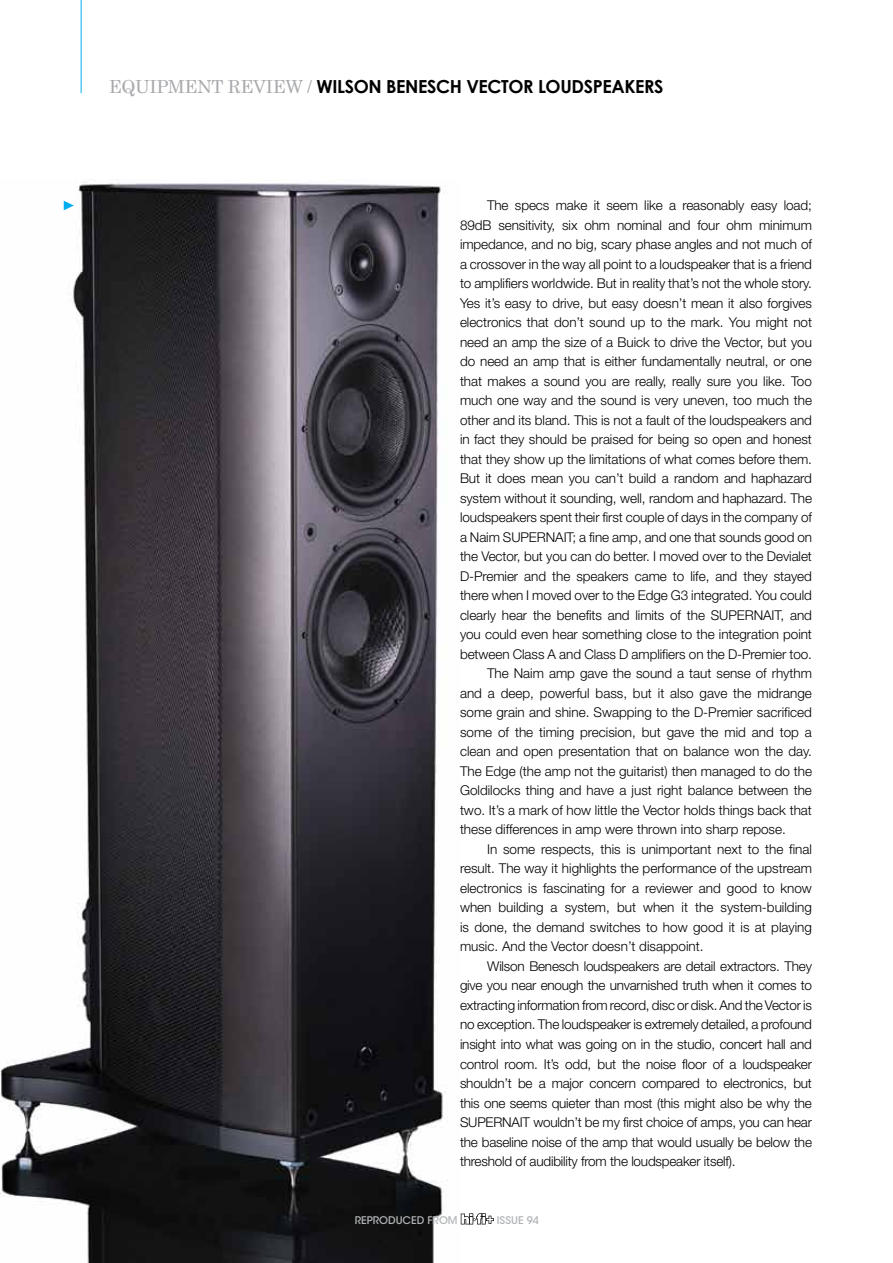
<style>
.page{position:relative;width:893px;height:1263px;background:#fff}
.page>*{position:absolute;margin:0;border:0;box-sizing:border-box;transform-origin:0 0}
.t1{font:700 18px "Century Gothic";letter-spacing:-.02em;color:#000}
.t2{font:18px "Century Schoolbook";color:#a7a9ac}
.t3{font:300 13.5px "Helvetica Neue LT Std";letter-spacing:-.005em;color:#000}
.t4{font:500 10.5px "ITC Avant Garde Std";color:#b1b4b6}
.s1{font-family:"Century Schoolbook";font-weight:400;color:#a7a9ac}
</style>
<div class="page">
<img style="left:0;top:179px;width:461px;height:1084px">
<hr style="left:81px;top:0;width:1px;height:93px;background:#00aeef">
<svg style="left:461px;top:1213px;width:33px;height:11px"></svg>
<svg style="left:64px;top:201px;width:10px;height:9px"></svg>
<h1 class="t2" style="left:109px;top:75px;width:27px">EQUIPM</h1>
<h1 class="t1" style="left:185px;top:75px;width:481px"><span class="s1">ENT REVIEW /</span> WILSON BENESCH VECTOR LOUDSPEAKERS</h1>
<p class="t3" style="left:487px;top:197px;width:326px">The specs make it seem like a reasonably easy load;</p>
<p class="t3" style="left:460px;top:216px;width:353px">89dB sensitivity, six ohm nominal and four ohm minimum</p>
<p class="t3" style="left:460px;top:236px;width:353px">impedance, and no big, scary phase angles and not much of</p>
<p class="t3" style="left:460px;top:256px;width:353px">a crossover in the way all point to a loudspeaker that is a friend</p>
<p class="t3" style="left:460px;top:275px;width:353px">to amplifiers worldwide. But in reality that’s not the whole story.</p>
<p class="t3" style="left:460px;top:295px;width:353px">Yes it’s easy to drive, but easy doesn’t mean it also forgives</p>
<p class="t3" style="left:460px;top:314px;width:353px">electronics that don’t sound up to the mark. You might not</p>
<p class="t3" style="left:460px;top:334px;width:353px">need an amp the size of a Buick to drive the Vector, but you</p>
<p class="t3" style="left:460px;top:353px;width:353px">do need an amp that is either fundamentally neutral, or one</p>
<p class="t3" style="left:460px;top:373px;width:353px">that makes a sound you are really, really sure you like. Too</p>
<p class="t3" style="left:460px;top:392px;width:353px">much one way and the sound is very uneven, too much the</p>
<p class="t3" style="left:460px;top:412px;width:353px">other and its bland. This is not a fault of the loudspeakers and</p>
<p class="t3" style="left:460px;top:431px;width:353px">in fact they should be praised for being so open and honest</p>
<p class="t3" style="left:460px;top:451px;width:353px">that they show up the limitations of what comes before them.</p>
<p class="t3" style="left:460px;top:470px;width:353px">But it does mean you can’t build a random and haphazard</p>
<p class="t3" style="left:460px;top:490px;width:353px">system without it sounding, well, random and haphazard. The</p>
<p class="t3" style="left:460px;top:509px;width:353px">loudspeakers spent their first couple of days in the company of</p>
<p class="t3" style="left:460px;top:529px;width:354px">a Naim SUPERNAIT; a fine amp, and one that sounds good on</p>
<p class="t3" style="left:460px;top:548px;width:353px">the Vector, but you can do better. I moved over to the Devialet</p>
<p class="t3" style="left:460px;top:568px;width:353px">D-Premier and the speakers came to life, and they stayed</p>
<p class="t3" style="left:460px;top:587px;width:353px">there when I moved over to the Edge G3 integrated. You could</p>
<p class="t3" style="left:460px;top:607px;width:353px">clearly hear the benefits and limits of the SUPERNAIT, and</p>
<p class="t3" style="left:460px;top:626px;width:353px">you could even hear something close to the integration point</p>
<p class="t3" style="left:460px;top:646px;width:353px">between Class A and Class D amplifiers on the D-Premier too.</p>
<p class="t3" style="left:487px;top:665px;width:326px">The Naim amp gave the sound a taut sense of rhythm</p>
<p class="t3" style="left:460px;top:685px;width:353px">and a deep, powerful bass, but it also gave the midrange</p>
<p class="t3" style="left:460px;top:704px;width:353px">some grain and shine. Swapping to the D-Premier sacrificed</p>
<p class="t3" style="left:460px;top:724px;width:353px">some of the timing precision, but gave the mid and top a</p>
<p class="t3" style="left:460px;top:743px;width:353px">clean and open presentation that on balance won the day.</p>
<p class="t3" style="left:460px;top:763px;width:353px">The Edge (the amp not the guitarist) then managed to do the</p>
<p class="t3" style="left:460px;top:782px;width:353px">Goldilocks thing and have a just right balance between the</p>
<p class="t3" style="left:460px;top:802px;width:353px">two. It’s a mark of how little the Vector holds things back that</p>
<p class="t3" style="left:460px;top:821px;width:327px">these differences in amp were thrown into sharp repose.</p>
<p class="t3" style="left:487px;top:841px;width:326px">In some respects, this is unimportant next to the final</p>
<p class="t3" style="left:460px;top:860px;width:353px">result. The way it highlights the performance of the upstream</p>
<p class="t3" style="left:460px;top:880px;width:353px">electronics is fascinating for a reviewer and good to know</p>
<p class="t3" style="left:460px;top:899px;width:353px">when building a system, but when it the system-building</p>
<p class="t3" style="left:460px;top:919px;width:353px">is done, the demand switches to how good it is at playing</p>
<p class="t3" style="left:460px;top:938px;width:245px">music. And the Vector doesn’t disappoint.</p>
<p class="t3" style="left:487px;top:958px;width:326px">Wilson Benesch loudspeakers are detail extractors. They</p>
<p class="t3" style="left:460px;top:977px;width:353px">give you near enough the unvarnished truth when it comes to</p>
<p class="t3" style="left:460px;top:997px;width:353px">extracting information from record, disc or disk. And the Vector is</p>
<p class="t3" style="left:460px;top:1016px;width:353px">no exception. The loudspeaker is extremely detailed, a profound</p>
<p class="t3" style="left:460px;top:1036px;width:353px">insight into what was going on in the studio, concert hall and</p>
<p class="t3" style="left:460px;top:1055px;width:353px">control room. It’s odd, but the noise floor of a loudspeaker</p>
<p class="t3" style="left:460px;top:1075px;width:353px">shouldn’t be a major concern compared to electronics, but</p>
<p class="t3" style="left:460px;top:1094px;width:353px">this one seems quieter than most (this might also be why the</p>
<p class="t3" style="left:460px;top:1114px;width:353px">SUPERNAIT wouldn’t be my first choice of amps, you can hear</p>
<p class="t3" style="left:460px;top:1133px;width:353px">the baseline noise of the amp that would usually be below the</p>
<p class="t3" style="left:460px;top:1153px;width:277px">threshold of audibility from the loudspeaker itself).</p>
<p class="t4" style="left:355px;top:1214px;width:104px">REPRODUCED FROM</p>
<p class="t4" style="left:497px;top:1214px;width:44px">ISSUE 94</p>
</div>
